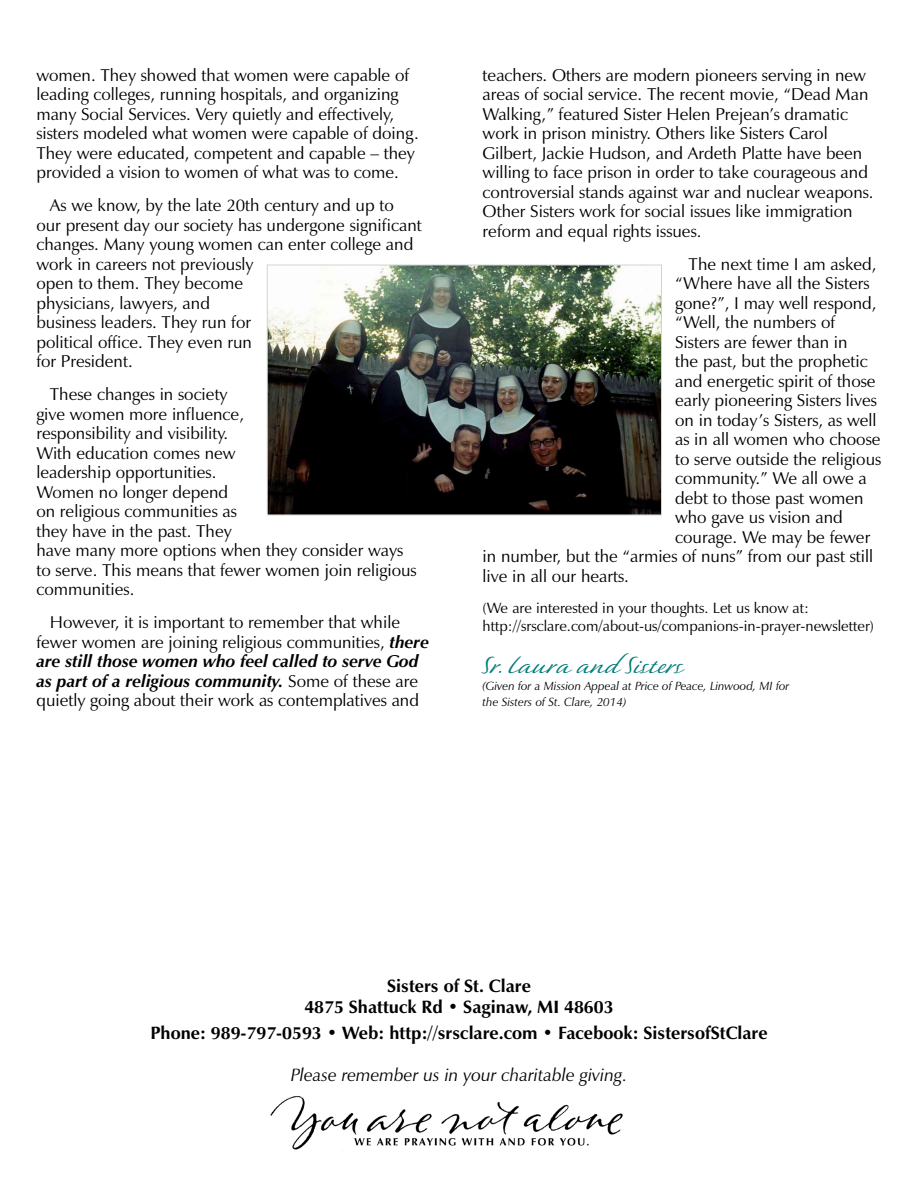
<style>
.page{position:relative;width:918px;height:1188px;background:#fff}
.page>*{position:absolute;margin:0;border:0;box-sizing:border-box;transform-origin:0 0}
.Body_Text{font:27px "P22 Sweepy";color:#017b79}
.t1{font:700 18px "Zapf Humanist 601 BT";color:#000}
.t2{font:italic 18px "Zapf Humanist 601 BT";color:#000}
.Body_Text-2{font:17.25px/19.5px "Zapf Humanist 601 BT";color:#000}
.Body_Text-3{font:15px/18px "Zapf Humanist 601 BT";color:#000}
.Body_Text-4{font:italic 12px/16.5px "Zapf Humanist 601 BT";color:#000}
.s1{font-weight:700;font-style:italic}
</style>
<div class="page">
<img style="left:270px;top:1096px;width:353px;height:54px">
<img style="left:269px;top:267px;width:391px;height:246px">
<div style="left:267px;top:265px;width:395px;height:250px;border:1px solid #d1d3d4"></div>
<p class="Body_Text-2" style="left:36px;top:65px;width:384px">women. They showed that women were capable of leading colleges, running hospitals, and organizing many Social Services. Very quietly and effectively, sisters modeled what women were capable of doing.<br>They were educated, competent and capable – they provided a vision to women of what was to come.</p>
<p class="Body_Text-2" style="left:36px;top:196px;width:387px;text-indent:14px">As we know, by the late 20th century and up to our present day our society has undergone significant changes. Many young women can enter college and work in careers not previously<br>open to them. They become<br>physicians, lawyers, and<br>business leaders. They run for<br>political office. They even run<br>for President.</p>
<p class="Body_Text-2" style="left:36px;top:385px;width:382px;text-indent:14px">These changes in society<br>give women more influence,<br>responsibility and visibility.<br>With education comes new<br>leadership opportunities.<br>Women no longer depend<br>on religious communities as<br>they have in the past. They<br>have many more options when they consider ways to serve. This means that fewer women join religious communities.</p>
<p class="Body_Text-2" style="left:36px;top:613px;width:394px;text-indent:14px">However, it is important to remember that while fewer women are joining religious communities, <span class="s1">there are still those women who feel called to serve God as part of a religious community.</span> Some of these are quietly going about their work as contemplatives and</p>
<p class="Body_Text-2" style="left:483px;top:65px;width:393px">teachers. Others are modern pioneers serving in new areas of social service. The recent movie, “Dead Man Walking,” featured Sister Helen Prejean’s dramatic work in prison ministry. Others like Sisters Carol Gilbert, Jackie Hudson, and Ardeth Platte have been willing to face prison in order to take courageous and controversial stands against war and nuclear weapons.<br>Other Sisters work for social issues like immigration reform and equal rights issues.</p>
<p class="Body_Text-2" style="left:689px;top:254px;width:189px">The next time I am asked,</p>
<p class="Body_Text-2" style="left:675px;top:274px;width:196px">“Where have all the Sisters</p>
<p class="Body_Text-2" style="left:675px;top:293px;width:203px">gone?”, I may well respond,</p>
<p class="Body_Text-2" style="left:675px;top:313px;width:162px">“Well, the numbers of</p>
<p class="Body_Text-2" style="left:675px;top:332px;width:174px">Sisters are fewer than in</p>
<p class="Body_Text-2" style="left:675px;top:352px;width:194px">the past, but the prophetic</p>
<p class="Body_Text-2" style="left:675px;top:371px;width:202px">and energetic spirit of those</p>
<p class="Body_Text-2" style="left:675px;top:391px;width:203px">early pioneering Sisters lives</p>
<p class="Body_Text-2" style="left:675px;top:410px;width:203px">on in today’s Sisters, as well</p>
<p class="Body_Text-2" style="left:675px;top:430px;width:207px">as in all women who choose</p>
<p class="Body_Text-2" style="left:675px;top:449px;width:208px">to serve outside the religious</p>
<p class="Body_Text-2" style="left:675px;top:469px;width:193px">community.” We all owe a</p>
<p class="Body_Text-2" style="left:675px;top:488px;width:190px">debt to those past women</p>
<p class="Body_Text-2" style="left:675px;top:508px;width:169px">who gave us vision and</p>
<p class="Body_Text-2" style="left:675px;top:527px;width:197px">courage. We may be fewer</p>
<p class="Body_Text-2" style="left:483px;top:547px;width:392px">in number, but the “armies of nuns” from our past still</p>
<p class="Body_Text-2" style="left:483px;top:566px;width:148px">live in all our hearts.</p>
<p class="Body_Text-3" style="left:483px;top:599px;width:393px">(We are interested in your thoughts. Let us know at: http://srsclare.com/about-us/companions-in-prayer-newsletter)</p>
<p class="Body_Text" style="left:483px;top:649px;width:203px">Sr. Laura and Sisters</p>
<p class="Body_Text-4" style="left:483px;top:677px;width:308px">(Given for a Mission Appeal at Price of Peace, Linwood, MI for the Sisters of St. Clare, 2014)</p>
<p class="t1" style="left:387px;top:974px;width:145px">Sisters of St. Clare</p>
<p class="t1" style="left:304px;top:996px;width:311px">4875 Shattuck Rd • Saginaw, MI 48603</p>
<p class="t1" style="left:150px;top:1021px;width:619px">Phone: 989-797-0593 • Web: http://srsclare.com • Facebook: SistersofStClare</p>
<p class="t2" style="left:291px;top:1063px;width:338px">Please remember us in your charitable giving.</p>
</div>
